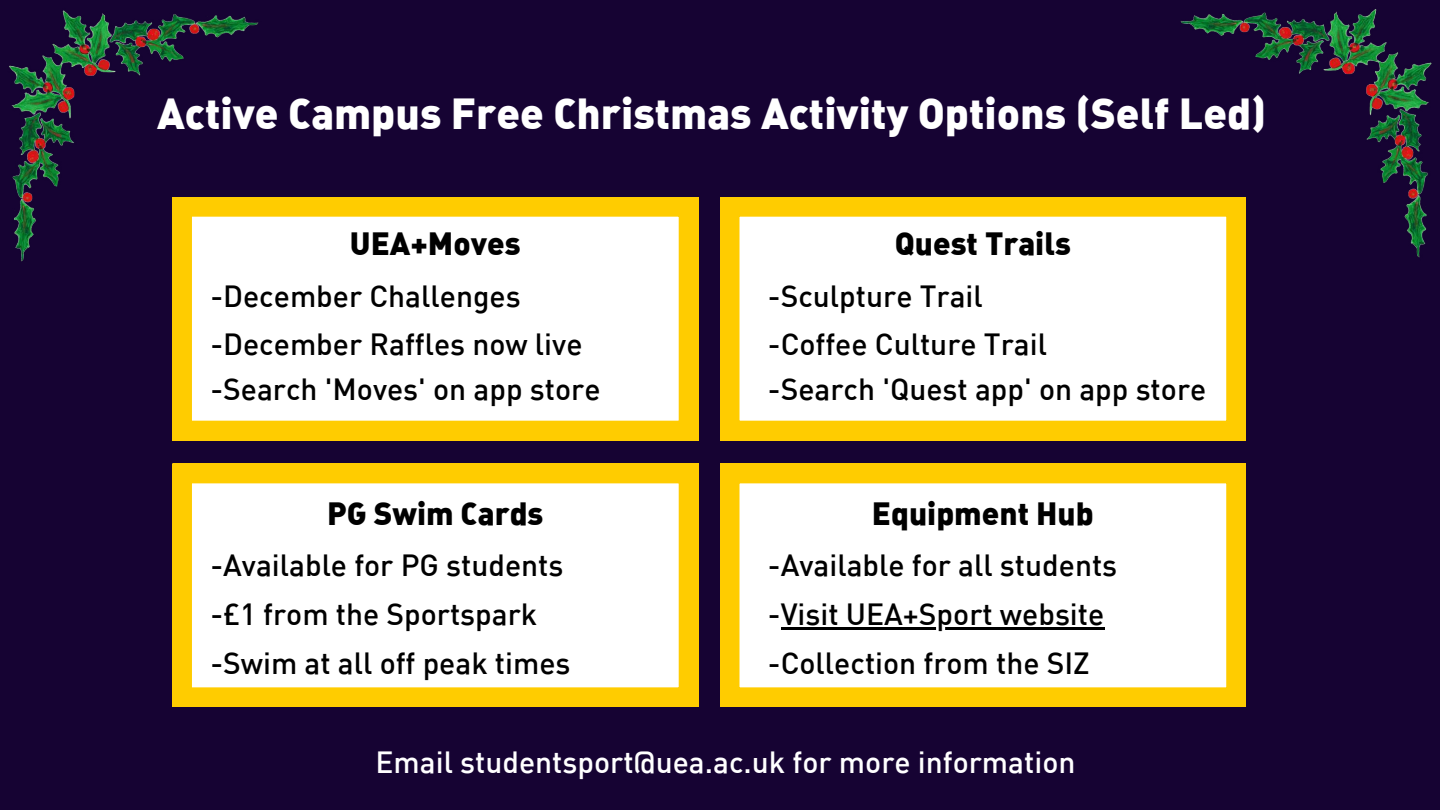
<style>
.page{position:relative;width:1440px;height:810px;background:#160333}
.page>*{position:absolute;margin:0;border:0;box-sizing:border-box;transform-origin:0 0}
.t1{font:42.5px "DIN Black Alternate";color:#fff}
.t2{font:31.5px "DIN Black Alternate";color:#000}
.t3{font:500 30px/48.8px "DIN";color:#000}
.t4{font:500 30px "DIN";color:#fff}
</style>
<div class="page">
<img style="left:9px;top:10px;width:250px;height:252px">
<img style="left:1180px;top:9px;width:252px;height:249px">
<svg style="left:172px;top:197px;width:526px;height:243px;background:#fff3c6"></svg>
<svg style="left:172px;top:464px;width:526px;height:243px;background:#fff3c6"></svg>
<svg style="left:720px;top:464px;width:526px;height:243px;background:#fff3c6"></svg>
<svg style="left:720px;top:197px;width:526px;height:243px;background:#fff3c6"></svg>
<hr style="left:781px;top:627px;width:323px;height:3px;background:#000">
<h1 class="t1" style="left:157px;top:94px;width:1111px">Active Campus Free Christmas Activity Options (Self Led)</h1>
<p class="t2" style="left:350px;top:230px;width:172px">UEA+Moves</p>
<p class="t3" style="left:210px;top:270px;width:374px">-December Challenges -December Raffles now live</p>
<p class="t3" style="left:210px;top:364px;width:392px">-Search 'Moves' on app store</p>
<p class="t2" style="left:895px;top:230px;width:178px">Quest Trails</p>
<p class="t3" style="left:768px;top:270px;width:281px">-Sculpture Trail -Coffee Culture Trail</p>
<p class="t3" style="left:768px;top:364px;width:440px">-Search 'Quest app' on app store</p>
<p class="t2" style="left:327px;top:499px;width:218px">PG Swim Cards</p>
<p class="t2" style="left:872px;top:499px;width:223px">Equipment Hub</p>
<p class="t3" style="left:210px;top:540px;width:362px">-Available for PG students -£1 from the Sportspark -Swim at all off peak times</p>
<p class="t3" style="left:768px;top:540px;width:351px">-Available for all students -Visit UEA+Sport website -Collection from the SIZ</p>
<p class="t4" style="left:375px;top:743px;width:702px">Email studentsport@uea.ac.uk for more information</p>
</div>
